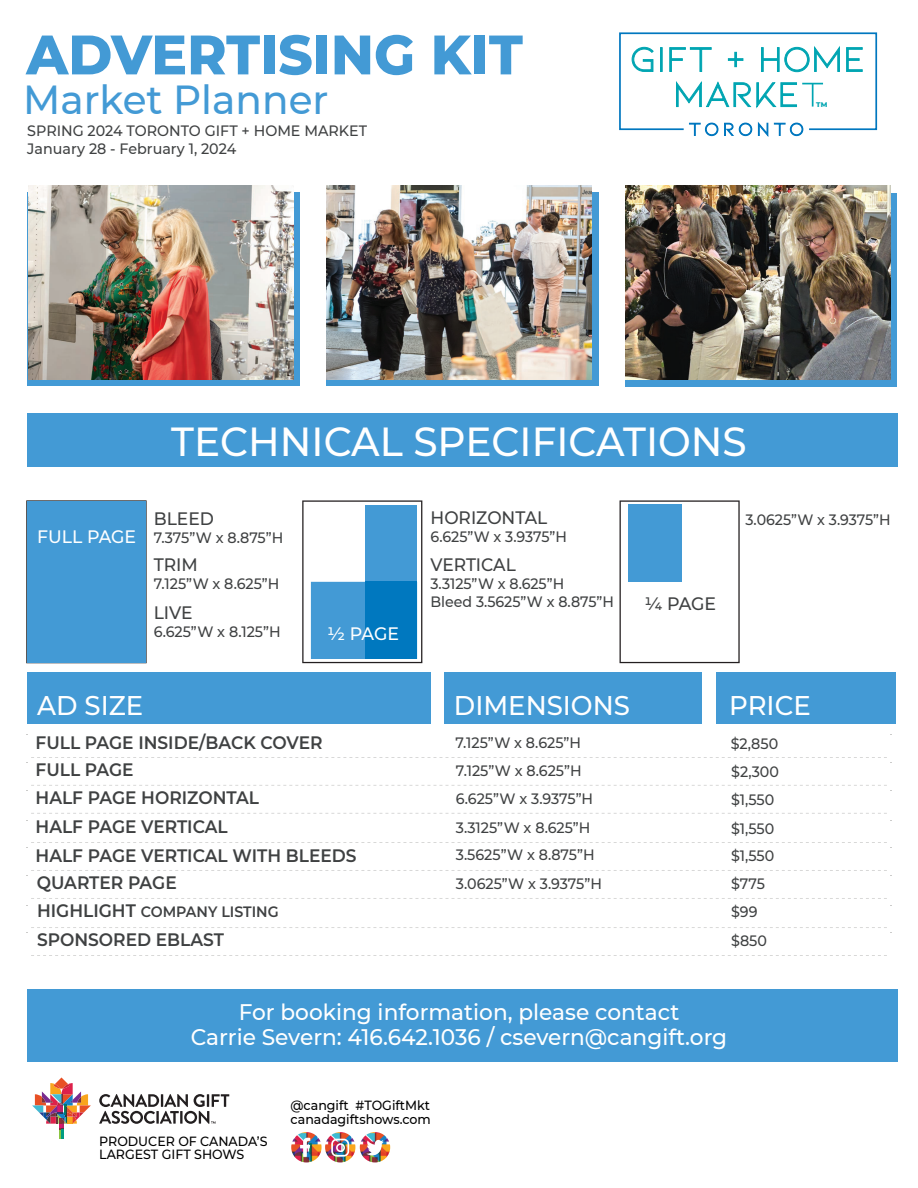
<style>
.page{position:relative;width:918px;height:1188px;background:#fff}
.page>*{position:absolute;margin:0;border:0;box-sizing:border-box;transform-origin:0 0}
.t1{font:800 55.5px "Montserrat";color:#439ad5;scale:.96 1}
.t2{font:500 40.5px "Montserrat";color:#fff;scale:.96 1}
.t3{font:500 40.5px "Montserrat";color:#439ad5;scale:.96 1}
.t4{font:500 27px "Montserrat";color:#fff;scale:.96 1}
.t5{font:500 22.5px/25.5px "Montserrat";color:#fff;text-align:center;scale:.96 1}
.t6{font:600 18px/27.9px "Montserrat";color:#3f4142;scale:.95 1}
.t7{font:500 18px "Montserrat";color:#3f4142;scale:.95 1}
.t8{font:500 18px "Montserrat";color:#fff;scale:.96 1}
.t9{font:500 18px "Montserrat";color:#3f4142;scale:.96 1}
.t10{font:500 15px/28.2px "Montserrat";color:#3f4142;scale:.95 1}
.t11{font:600 15px "Montserrat";color:#3f4142;scale:.95 1}
.t12{font:500 13.35px/13.2px "Montserrat";color:#000;scale:.95 1}
.t13{font:800 6.9px "Montserrat";color:#00a5b1}
.s1{font-size:18px}
</style>
<div class="page">
<svg style="left:27px;top:757px;width:864px;height:6px"></svg>
<svg style="left:31px;top:813px;width:856px;height:1px"></svg>
<svg style="left:27px;top:785px;width:864px;height:6px"></svg>
<svg style="left:27px;top:842px;width:864px;height:6px"></svg>
<svg style="left:31px;top:898px;width:856px;height:1px"></svg>
<svg style="left:27px;top:870px;width:864px;height:6px"></svg>
<svg style="left:31px;top:955px;width:856px;height:1px"></svg>
<svg style="left:27px;top:927px;width:864px;height:6px"></svg>
<svg style="left:619px;top:32px;width:259px;height:105px"></svg>
<div style="left:27px;top:414px;width:871px;height:53px;background:#439ad5"></div>
<div style="left:28px;top:193px;width:272px;height:193px;background:#439ad5"></div>
<img style="left:28px;top:186px;width:265px;height:194px">
<div style="left:326px;top:193px;width:272px;height:193px;background:#439ad5"></div>
<img style="left:326px;top:186px;width:266px;height:194px">
<svg style="left:625px;top:193px;width:271px;height:193px;background:#4b95c6"></svg>
<img style="left:625px;top:186px;width:265px;height:193px">
<svg style="left:26px;top:500px;width:121px;height:163px"></svg>
<div style="left:27px;top:501px;width:119px;height:162px;background:#439ad5"></div>
<svg style="left:302px;top:500px;width:120px;height:163px"></svg>
<div style="left:366px;top:582px;width:51px;height:77px;background:#0078bf"></div>
<svg style="left:620px;top:500px;width:120px;height:163px"></svg>
<div style="left:628px;top:505px;width:53px;height:77px;background:#439ad5"></div>
<div style="left:27px;top:672px;width:404px;height:52px;background:#439ad5"></div>
<div style="left:27px;top:989px;width:871px;height:73px;background:#439ad5"></div>
<svg style="left:99px;top:1094px;width:130px;height:30px"></svg>
<svg style="left:32px;top:1077px;width:59px;height:62px"></svg>
<div style="left:444px;top:672px;width:258px;height:52px;background:#439ad5"></div>
<img style="left:291px;top:1132px;width:31px;height:30px;border-radius:15px">
<img style="left:325px;top:1132px;width:30px;height:30px;border-radius:15px">
<img style="left:360px;top:1132px;width:30px;height:30px;border-radius:15px">
<svg style="left:300px;top:1138px;width:10px;height:19px"></svg>
<svg style="left:331px;top:1139px;width:18px;height:18px"></svg>
<svg style="left:367px;top:1140px;width:16px;height:16px"></svg>
<div style="left:716px;top:672px;width:180px;height:52px;background:#439ad5"></div>
<h1 class="t1" style="left:26px;top:14px;width:519px">ADVERTISING KIT</h1>
<h2 class="t3" style="left:23px;top:71px;width:320px">Market Planner</h2>
<p class="t10" style="left:27px;top:121px;width:359px;line-height:18px">SPRING 2024 TORONTO GIFT + HOME MARKET<br>January 28 - February 1, 2024</p>
<p class="t13" style="left:816px;top:99px;width:13px">TM</p>
<h2 class="t2" style="left:171px;top:413px;width:601px">TECHNICAL SPECIFICATIONS</h2>
<p class="t8" style="left:37px;top:524px;width:105px">FULL PAGE</p>
<p class="t7" style="left:154px;top:506px;width:65px">BLEED</p>
<p class="t10" style="left:154px;top:523px;width:138px">7.375”W x 8.875”H</p>
<p class="t7" style="left:154px;top:552px;width:48px">TRIM</p>
<p class="t10" style="left:154px;top:569px;width:134px">7.125”W x 8.625”H</p>
<p class="t7" style="left:154px;top:600px;width:42px">LIVE</p>
<p class="t10" style="left:154px;top:617px;width:135px">6.625”W x 8.125”H</p>
<h3 class="t4" style="left:37px;top:686px;width:112px">AD SIZE</h3>
<p class="t8" style="left:327px;top:621px;width:76px">½ PAGE</p>
<p class="t6" style="left:36px;top:728px;width:339px">FULL PAGE INSIDE/BACK COVER<br>FULL PAGE<br>HALF PAGE HORIZONTAL<br>HALF PAGE VERTICAL<br>HALF PAGE VERTICAL WITH BLEEDS<br>QUARTER PAGE</p>
<p class="t11" style="left:37px;top:901px;width:256px"><span class="s1">HIGHLIGHT</span> COMPANY LISTING</p>
<p class="t6" style="left:37px;top:925px;width:198px">SPONSORED EBLAST</p>
<p class="t7" style="left:431px;top:505px;width:125px">HORIZONTAL</p>
<p class="t10" style="left:431px;top:522px;width:145px">6.625”W x 3.9375”H</p>
<p class="t7" style="left:431px;top:552px;width:91px">VERTICAL</p>
<p class="t10" style="left:431px;top:574px;width:195px;line-height:18px">3.3125”W x 8.625”H<br>Bleed 3.5625”W x 8.875”H</p>
<p class="t9" style="left:644px;top:591px;width:76px">¼ PAGE</p>
<p class="t10" style="left:746px;top:505px;width:154px">3.0625”W x 3.9375”H</p>
<h3 class="t4" style="left:454px;top:686px;width:185px">DIMENSIONS</h3>
<p class="t10" style="left:455px;top:728px;width:147px">7.125”W x 8.625”H<br>7.125”W x 8.625”H<br>6.625”W x 3.9375”H<br>3.3125”W x 8.625”H</p>
<p class="t10" style="left:456px;top:839px;width:155px;line-height:29.2px">3.5625”W x 8.875”H<br>3.0625”W x 3.9375”H</p>
<h3 class="t4" style="left:729px;top:686px;width:87px">PRICE</h3>
<p class="t10" style="left:731px;top:729px;width:52px">$2,850 $2,300 $1,550 $1,550</p>
<p class="t10" style="left:731px;top:841px;width:47px">$1,550 $775 $99 $850</p>
<h3 class="t5" style="left:191px;top:998px;width:560px">For booking information, please contact<br>Carrie Severn: 416.642.1036 / csevern@cangift.org</h3>
<p class="t12" style="left:99px;top:1134px;width:179px">PRODUCER OF CANADA’S<br>LARGEST GIFT SHOWS</p>
<p class="t12" style="left:291px;top:1098px;width:149px">@cangift #TOGiftMkt canadagiftshows.com</p>
</div>
